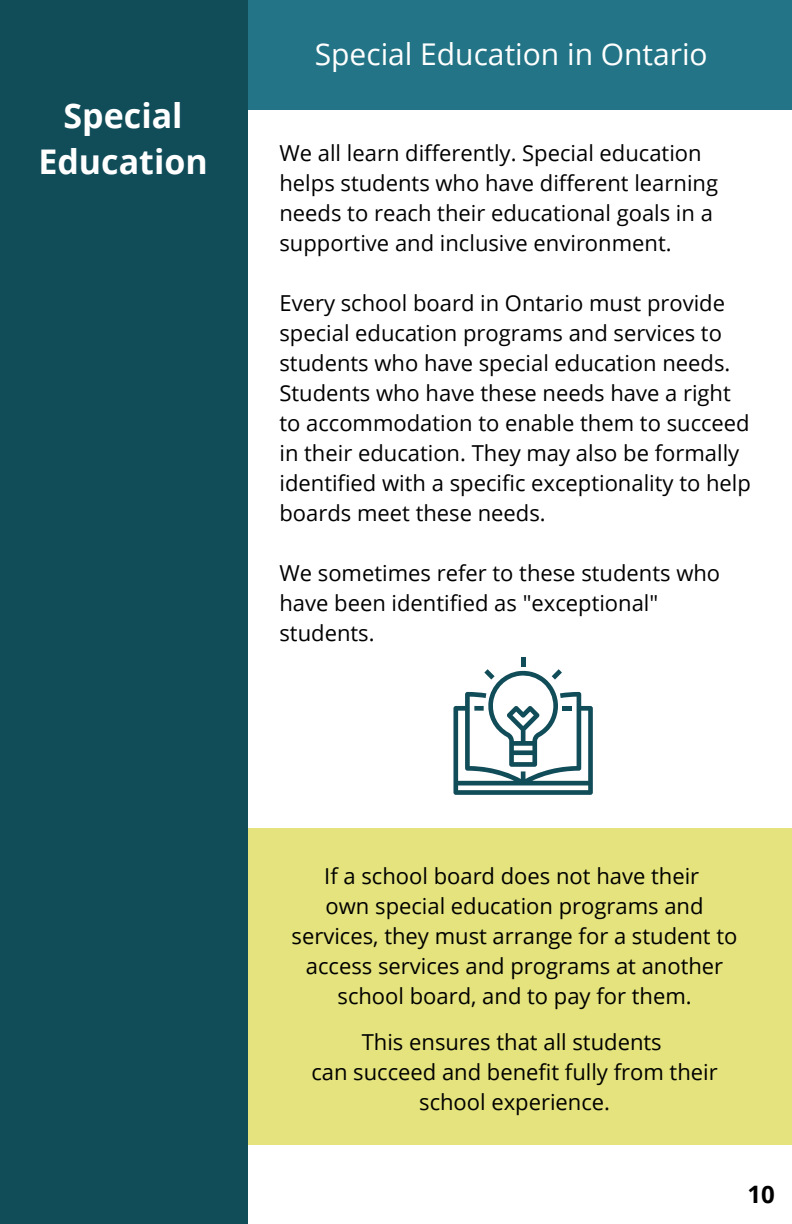
<style>
.page{position:relative;width:792px;height:1224px;background:#fff}
.page>*{position:absolute;margin:0;border:0;box-sizing:border-box;transform-origin:0 0}
.t1{font:700 34px/46.4px "Open Sans";color:#fff;text-align:center}
.t2{font:30px "Open Sans";color:#fff}
.t3{font:700 24px "Open Sans";color:#000}
.t4{font:22px/30px "Open Sans";color:#000}
</style>
<div class="page">
<div style="left:238px;top:0;width:554px;height:110px;background:#237486"></div>
<div style="left:248px;top:829px;width:544px;height:316px;background:#e4e37d"></div>
<div style="left:0;top:0;width:247px;height:1224px;background:#114c59"></div>
<svg style="left:453px;top:657px;width:140px;height:138px"></svg>
<div style="left:563px;top:706px;width:9px;height:5px;background:#114c59"></div>
<div style="left:474px;top:706px;width:10px;height:5px;background:#114c59"></div>
<h1 class="t1" style="left:38px;top:91px;width:171px">Special<br>Education</h1>
<h2 class="t2" style="left:315px;top:33px;width:394px">Special Education in Ontario</h2>
<p class="t4" style="left:279px;top:138px;width:440px">We all learn differently. Special education helps students who have different learning needs to reach their educational goals in a supportive and inclusive environment.</p>
<p class="t4" style="left:279px;top:288px;width:473px">Every school board in Ontario must provide special education programs and services to students who have special education needs.<br>Students who have these needs have a right to accommodation to enable them to succeed in their education. They may also be formally identified with a specific exceptionality to help boards meet these needs.</p>
<p class="t4" style="left:279px;top:558px;width:442px">We sometimes refer to these students who have been identified as "exceptional" students.</p>
<p class="t4" style="left:292px;top:860px;width:447px;text-align:center">If a school board does not have their<br>own special education programs and services, they must arrange for a student to access services and programs at another school board, and to pay for them.</p>
<p class="t4" style="left:311px;top:1026px;width:408px;text-align:center">This ensures that all students<br>can succeed and benefit fully from their school experience.</p>
<p class="t3" style="left:748px;top:1177px;width:29px">10</p>
</div>
